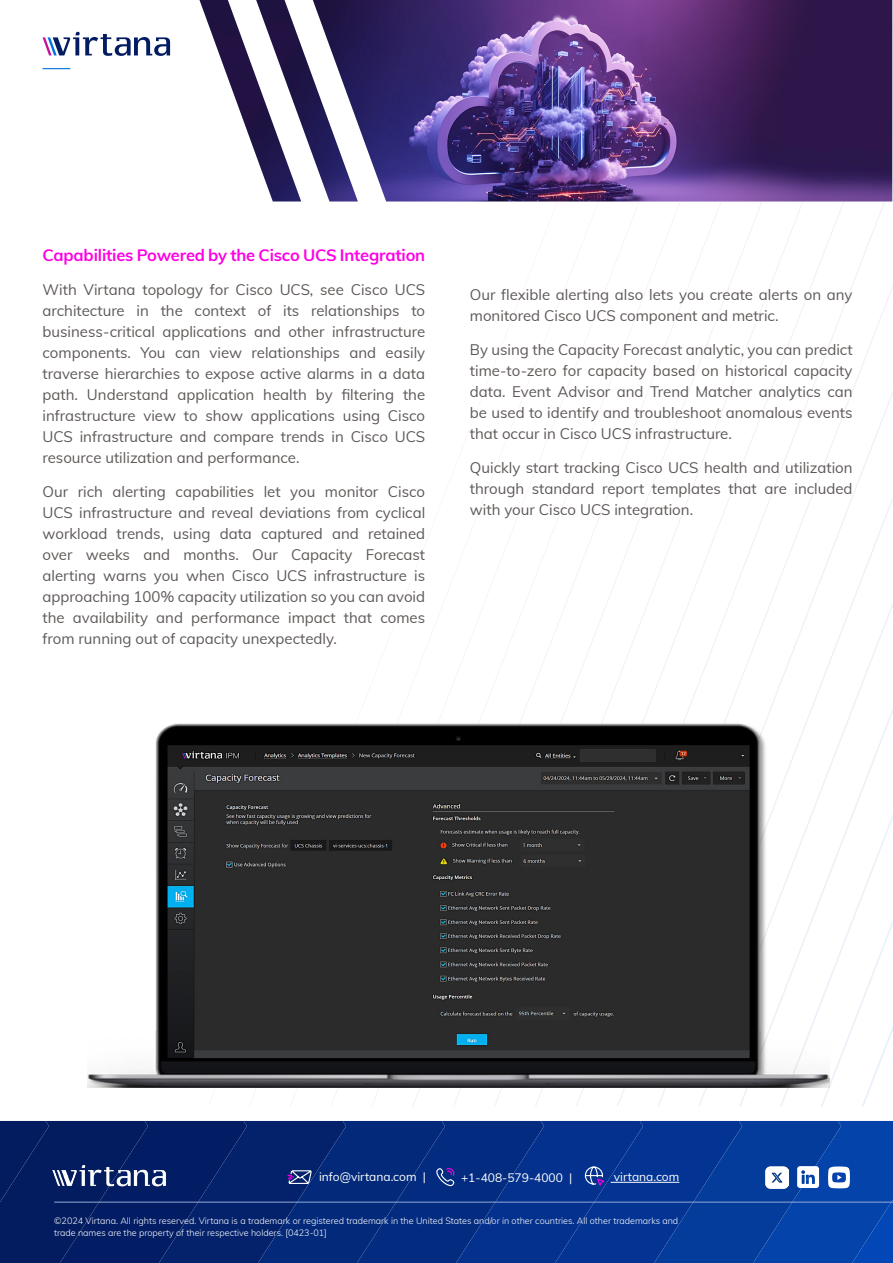
<style>
.page{position:relative;width:893px;height:1263px;background:#fff}
.page>*{position:absolute;margin:0;border:0;box-sizing:border-box;transform-origin:0 0}
.Body_Copy{font:700 16.5px "Muli";letter-spacing:-.01em;color:#ff00e3}
.Body_Copy-2{font:15px/21px "Muli";color:#5d5856;text-align:justify}
.t1{font:12px "Muli";color:#fff}
.t2{font:300 9px/12px "Muli";color:#fff}
</style>
<div class="page">
<svg style="left:780px;top:201px;width:41px;height:905px"></svg>
<svg style="left:821px;top:201px;width:41px;height:905px"></svg>
<svg style="left:862px;top:0;width:31px;height:1106px"></svg>
<svg style="left:0;top:1121px;width:893px;height:142px;background:#083184"></svg>
<img style="left:765px;top:1166px;width:23px;height:22px">
<img style="left:200px;top:0;width:692px;height:201px">
<svg style="left:43px;top:32px;width:127px;height:24px"></svg>
<svg style="left:43px;top:68px;width:27px;height:1px"></svg>
<img style="left:87px;top:722px;width:743px;height:365px">
<p class="Body_Copy" style="left:43px;top:243px;width:384px">Capabilities Powered by the Cisco UCS Integration</p>
<p class="Body_Copy-2" style="left:43px;top:278px;width:384px">With Virtana topology for Cisco UCS, see Cisco UCS architecture in the context of its relationships to business-critical applications and other infrastructure components. You can view relationships and easily traverse hierarchies to expose active alarms in a data path. Understand application health by filtering the infrastructure view to show applications using Cisco UCS infrastructure and compare trends in Cisco UCS resource utilization and performance.</p>
<p class="Body_Copy-2" style="left:43px;top:480px;width:384px">Our rich alerting capabilities let you monitor Cisco UCS infrastructure and reveal deviations from cyclical workload trends, using data captured and retained over weeks and months. Our Capacity Forecast alerting warns you when Cisco UCS infrastructure is approaching 100% capacity utilization so you can avoid the availability and performance impact that comes from running out of capacity unexpectedly.</p>
<p class="Body_Copy-2" style="left:470px;top:283px;width:384px">Our flexible alerting also lets you create alerts on any monitored Cisco UCS component and metric.</p>
<p class="Body_Copy-2" style="left:470px;top:338px;width:384px">By using the Capacity Forecast analytic, you can predict time-to-zero for capacity based on historical capacity data. Event Advisor and Trend Matcher analytics can be used to identify and troubleshoot anomalous events that occur in Cisco UCS infrastructure.</p>
<p class="Body_Copy-2" style="left:470px;top:456px;width:384px">Quickly start tracking Cisco UCS health and utilization through standard report templates that are included with your Cisco UCS integration.</p>
<p class="t1" style="left:319px;top:1168px;width:108px">info@virtana.com |</p>
<p class="t1" style="left:461px;top:1169px;width:113px">+1-408-579-4000 |</p>
<p class="t1" style="left:614px;top:1168px;width:67px">virtana.com</p>
<p class="t2" style="left:54px;top:1215px;width:626px">©2024 Virtana. All rights reserved. Virtana is a trademark or registered trademark in the United States and/or in other countries. All other trademarks and trade names are the property of their respective holders. [0423-01]</p>
</div>
